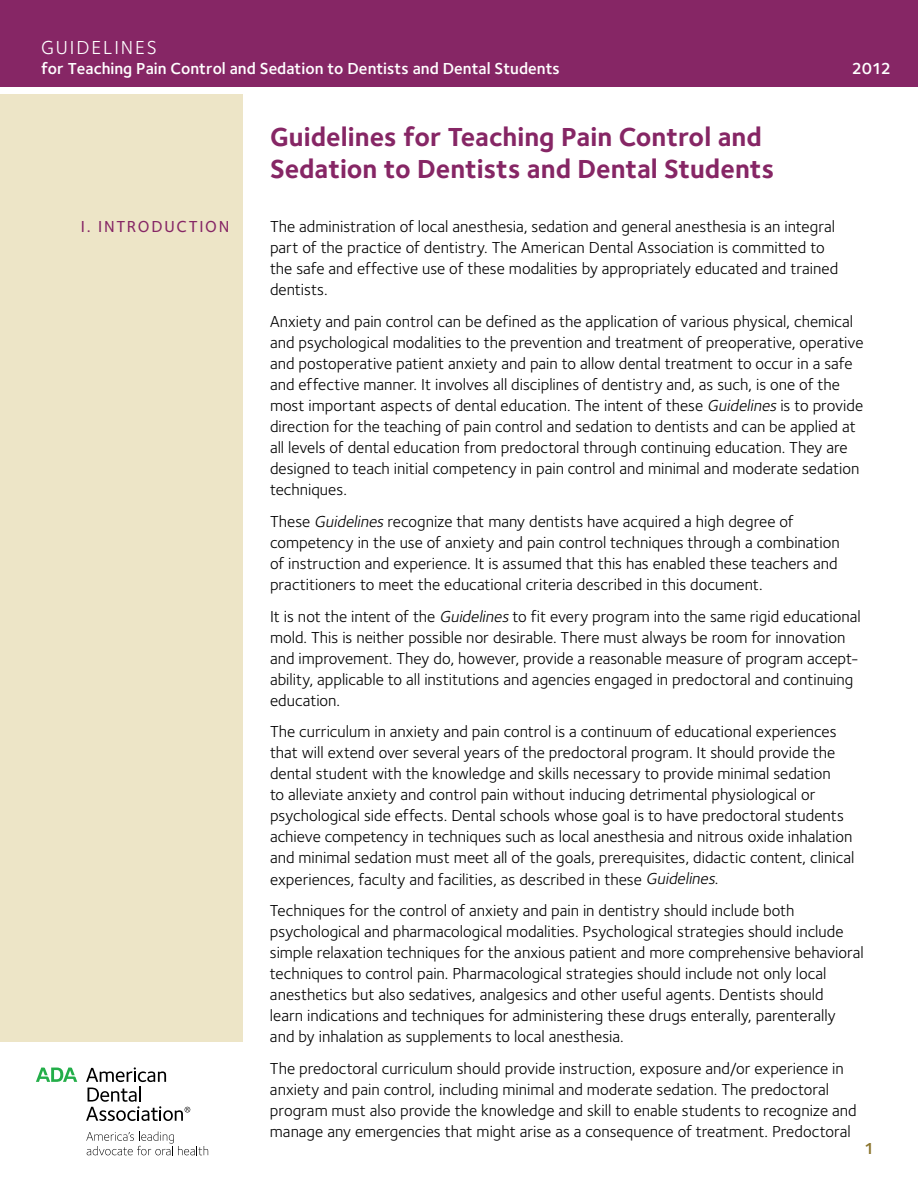
<style>
.page{position:relative;width:918px;height:1188px;background:#fff}
.page>*{position:absolute;margin:0;border:0;box-sizing:border-box;transform-origin:0 0}
.t1{font:700 27px/31.5px "Foundry Sterling";color:#862665}
.t2{font:19.5px "Foundry Sterling";letter-spacing:.1em;color:#fff}
.t3{font:16.5px/21px "Foundry Sterling";color:#000}
.t4{font:600 16.5px "Foundry Sterling";color:#fff}
.t5{font:500 16.5px "Foundry Sterling";letter-spacing:.105em;color:#862665}
.t6{font:600 16.5px "Foundry Sterling";color:#8b752e}
.s1{font-style:italic}
</style>
<div class="page">
<div style="left:0;top:0;width:918px;height:86px;background:#862665"></div>
<svg style="left:86px;top:1131px;width:122px;height:24px"></svg>
<svg style="left:36px;top:1068px;width:41px;height:14px"></svg>
<svg style="left:86px;top:1067px;width:104px;height:54px"></svg>
<div style="left:0;top:94px;width:243px;height:948px;background:#ede5c7"></div>
<p class="t2" style="left:41px;top:34px;width:117px">Guidelines</p>
<p class="t4" style="left:41px;top:57px;width:520px">for Teaching Pain Control and Sedation to Dentists and Dental Students</p>
<p class="t4" style="left:852px;top:57px;width:41px">2012</p>
<p class="t5" style="left:81px;top:215px;width:150px">I. INTRODUCTION</p>
<h1 class="t1" style="left:270px;top:120px;width:506px">Guidelines for Teaching Pain Control and<br>Sedation to Dentists and Dental Students</h1>
<p class="t3" style="left:270px;top:216px;width:570px">The administration of local anesthesia, sedation and general anesthesia is an integral part of the practice of dentistry. The American Dental Association is committed to the safe and effective use of these modalities by appropriately educated and trained dentists.</p>
<p class="t3" style="left:270px;top:311px;width:595px">Anxiety and pain control can be defined as the application of various physical, chemical and psychological modalities to the prevention and treatment of preoperative, operative and postoperative patient anxiety and pain to allow dental treatment to occur in a safe and effective manner. It involves all disciplines of dentistry and, as such, is one of the most important aspects of dental education. The intent of these <span class="s1">Guidelines</span>is to provide direction for the teaching of pain control and sedation to dentists and can be applied at all levels of dental education from predoctoral through continuing education. They are designed to teach initial competency in pain control and minimal and moderate sedation techniques.</p>
<p class="t3" style="left:270px;top:510px;width:571px">These <span class="s1">Guidelines</span>recognize that many dentists have acquired a high degree of competency in the use of anxiety and pain control techniques through a combination of instruction and experience. It is assumed that this has enabled these teachers and practitioners to meet the educational criteria described in this document.</p>
<p class="t3" style="left:270px;top:605px;width:592px">It is not the intent of the <span class="s1">Guidelines</span>to fit every program into the same rigid educational mold. This is neither possible nor desirable. There must always be room for innovation and improvement. They do, however, provide a reasonable measure of program accept&shy;ability, applicable to all institutions and agencies engaged in predoctoral and continuing education.</p>
<p class="t3" style="left:270px;top:721px;width:586px">The curriculum in anxiety and pain control is a continuum of educational experiences that will extend over several years of the predoctoral program. It should provide the dental student with the knowledge and skills necessary to provide minimal sedation<br>to alleviate anxiety and control pain without inducing detrimental physiological or psychological side effects. Dental schools whose goal is to have predoctoral students achieve competency in techniques such as local anesthesia and nitrous oxide inhalation and minimal sedation must meet all of the goals, prerequisites, didactic content, clinical experiences, faculty and facilities, as described in these <span class="s1">Guidelines</span>.</p>
<p class="t3" style="left:270px;top:900px;width:595px">Techniques for the control of anxiety and pain in dentistry should include both psychological and pharmacological modalities. Psychological strategies should include simple relaxation techniques for the anxious patient and more comprehensive behavioral techniques to control pain. Pharmacological strategies should include not only local anesthetics but also sedatives, analgesics and other useful agents. Dentists should<br>learn indications and techniques for administering these drugs enterally, parenterally and by inhalation as supplements to local anesthesia.</p>
<p class="t3" style="left:270px;top:1058px;width:588px">The predoctoral curriculum should provide instruction, exposure and/or experience in anxiety and pain control, including minimal and moderate sedation. The predoctoral program must also provide the knowledge and skill to enable students to recognize and manage any emergencies that might arise as a consequence of treatment. Predoctoral</p>
<p class="t6" style="left:864px;top:1137px;width:12px">1</p>
</div>
